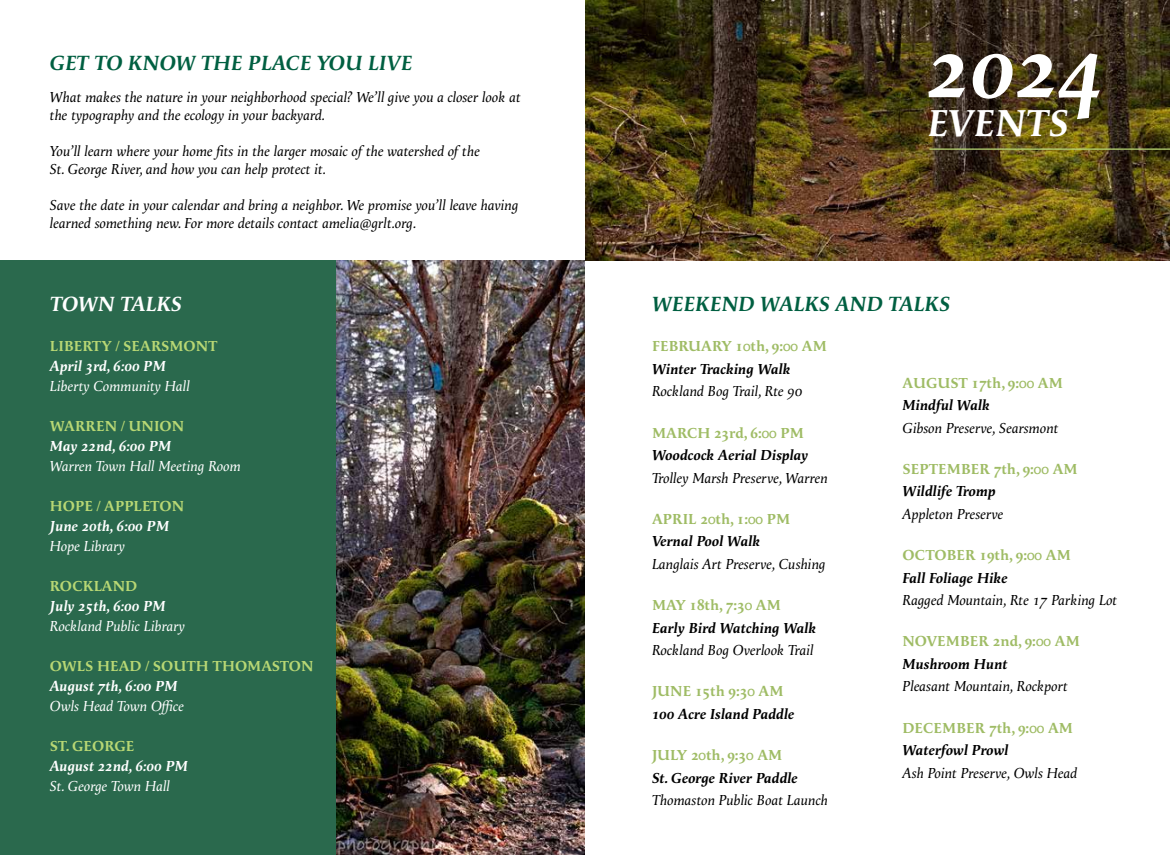
<style>
.page{position:relative;width:1170px;height:855px;background:#fff}
.page>*{position:absolute;margin:0;border:0;box-sizing:border-box;transform-origin:0 0}
.t1{font:italic 700 88.75px "Apolline Std";color:#fff}
.t2{font:italic 700 38.75px "Apolline Std";color:#fff}
.t3{font:italic 700 21.25px "Apolline Std";color:#005f41}
.t4{font:italic 700 21.25px "Apolline Std";letter-spacing:-.01em;color:#fff}
.t5{font:italic 15px/18px "Apolline Std";color:#000}
.t6{font:700 15px "Apolline Std";color:#9fbc65}
.t7{font:italic 700 15px "Apolline Std";color:#000}
.t8{font:italic 15px "Apolline Std";color:#fff}
.t9{font:italic 700 15px "Apolline Std";color:#fff}
.t10{font:700 15px "Apolline Std";color:#b8d774}
</style>
<div class="page">
<img style="left:585px;top:0;width:585px;height:260px">
<div style="left:0;top:260px;width:360px;height:595px;background:#2a694d"></div>
<hr style="left:929px;top:148px;width:241px;height:2px;background:#b8d774">
<img style="left:337px;top:260px;width:248px;height:595px">
<h3 class="t3" style="left:50px;top:50px;width:364px">GET TO KNOW THE PLACE YOU LIVE</h3>
<p class="t5" style="left:50px;top:88px;width:472px">What makes the nature in your neighborhood special? We’ll give you a closer look at the typography and the ecology in your backyard.</p>
<p class="t5" style="left:50px;top:142px;width:432px">You’ll learn where your home fits in the larger mosaic of the watershed of the<br>St. George River, and how you can help protect it.</p>
<p class="t5" style="left:50px;top:196px;width:470px">Save the date in your calendar and bring a neighbor. We promise you’ll leave having learned something new. For more details contact amelia@grlt.org.</p>
<h3 class="t4" style="left:50px;top:291px;width:134px">TOWN TALKS</h3>
<p class="t10" style="left:50px;top:338px;width:169px">LIBERTY / SEARSMONT</p>
<p class="t9" style="left:50px;top:358px;width:118px">April 3rd, 6:00 PM</p>
<p class="t8" style="left:50px;top:378px;width:141px">Liberty Community Hall</p>
<p class="t10" style="left:50px;top:418px;width:136px">WARREN / UNION</p>
<p class="t9" style="left:50px;top:438px;width:123px">May 22nd, 6:00 PM</p>
<p class="t8" style="left:50px;top:458px;width:193px">Warren Town Hall Meeting Room</p>
<p class="t10" style="left:50px;top:498px;width:136px">HOPE / APPLETON</p>
<p class="t9" style="left:50px;top:518px;width:121px">June 20th, 6:00 PM</p>
<p class="t8" style="left:50px;top:538px;width:77px">Hope Library</p>
<p class="t10" style="left:50px;top:578px;width:89px">ROCKLAND</p>
<p class="t9" style="left:50px;top:598px;width:117px">July 25th, 6:00 PM</p>
<p class="t8" style="left:50px;top:618px;width:137px">Rockland Public Library</p>
<p class="t10" style="left:50px;top:658px;width:265px">OWLS HEAD / SOUTH THOMASTON</p>
<p class="t9" style="left:50px;top:678px;width:130px">August 7th, 6:00 PM</p>
<p class="t8" style="left:50px;top:698px;width:136px">Owls Head Town Office</p>
<p class="t10" style="left:50px;top:738px;width:86px">ST. GEORGE</p>
<p class="t9" style="left:50px;top:758px;width:140px">August 22nd, 6:00 PM</p>
<p class="t8" style="left:50px;top:777px;width:122px">St. George Town Hall</p>
<h1 class="t1" style="left:927px;top:15px;width:179px">2024</h1>
<h2 class="t2" style="left:928px;top:100px;width:143px">EVENTS</h2>
<h3 class="t3" style="left:652px;top:291px;width:300px">WEEKEND WALKS AND TALKS</h3>
<p class="t6" style="left:652px;top:338px;width:176px">FEBRUARY 10th, 9:00 AM</p>
<p class="t7" style="left:652px;top:360px;width:140px">Winter Tracking Walk</p>
<p class="t5" style="left:652px;top:383px;width:152px">Rockland Bog Trail, Rte 90</p>
<p class="t6" style="left:652px;top:424px;width:154px">MARCH 23rd, 6:00 PM</p>
<p class="t7" style="left:652px;top:446px;width:158px">Woodcock Aerial Display</p>
<p class="t5" style="left:652px;top:469px;width:177px">Trolley Marsh Preserve, Warren</p>
<p class="t6" style="left:652px;top:510px;width:140px">APRIL 20th, 1:00 PM</p>
<p class="t7" style="left:652px;top:533px;width:110px">Vernal Pool Walk</p>
<p class="t5" style="left:652px;top:556px;width:175px">Langlais Art Preserve, Cushing</p>
<p class="t6" style="left:652px;top:596px;width:130px">MAY 18th, 7:30 AM</p>
<p class="t7" style="left:652px;top:619px;width:166px">Early Bird Watching Walk</p>
<p class="t5" style="left:652px;top:642px;width:163px">Rockland Bog Overlook Trail</p>
<p class="t6" style="left:652px;top:683px;width:133px">JUNE 15th 9:30 AM</p>
<p class="t7" style="left:652px;top:705px;width:144px">100 Acre Island Paddle</p>
<p class="t6" style="left:652px;top:746px;width:132px">JULY 20th, 9:30 AM</p>
<p class="t7" style="left:652px;top:769px;width:147px">St. George River Paddle</p>
<p class="t5" style="left:652px;top:792px;width:178px">Thomaston Public Boat Launch</p>
<p class="t6" style="left:902px;top:374px;width:162px">AUGUST 17th, 9:00 AM</p>
<p class="t7" style="left:902px;top:396px;width:89px">Mindful Walk</p>
<p class="t5" style="left:902px;top:419px;width:158px">Gibson Preserve, Searsmont</p>
<p class="t6" style="left:902px;top:460px;width:177px">SEPTEMBER 7th, 9:00 AM</p>
<p class="t7" style="left:902px;top:483px;width:95px">Wildlife Tromp</p>
<p class="t5" style="left:902px;top:506px;width:103px">Appleton Preserve</p>
<p class="t6" style="left:902px;top:546px;width:170px">OCTOBER 19th, 9:00 AM</p>
<p class="t7" style="left:902px;top:569px;width:107px">Fall Foliage Hike</p>
<p class="t5" style="left:902px;top:592px;width:216px">Ragged Mountain, Rte 17 Parking Lot</p>
<p class="t6" style="left:902px;top:633px;width:179px">NOVEMBER 2nd, 9:00 AM</p>
<p class="t7" style="left:902px;top:655px;width:107px">Mushroom Hunt</p>
<p class="t5" style="left:902px;top:678px;width:167px">Pleasant Mountain, Rockport</p>
<p class="t6" style="left:902px;top:719px;width:172px">DECEMBER 7th, 9:00 AM</p>
<p class="t7" style="left:902px;top:741px;width:108px">Waterfowl Prowl</p>
<p class="t5" style="left:902px;top:764px;width:176px">Ash Point Preserve, Owls Head</p>
</div>
